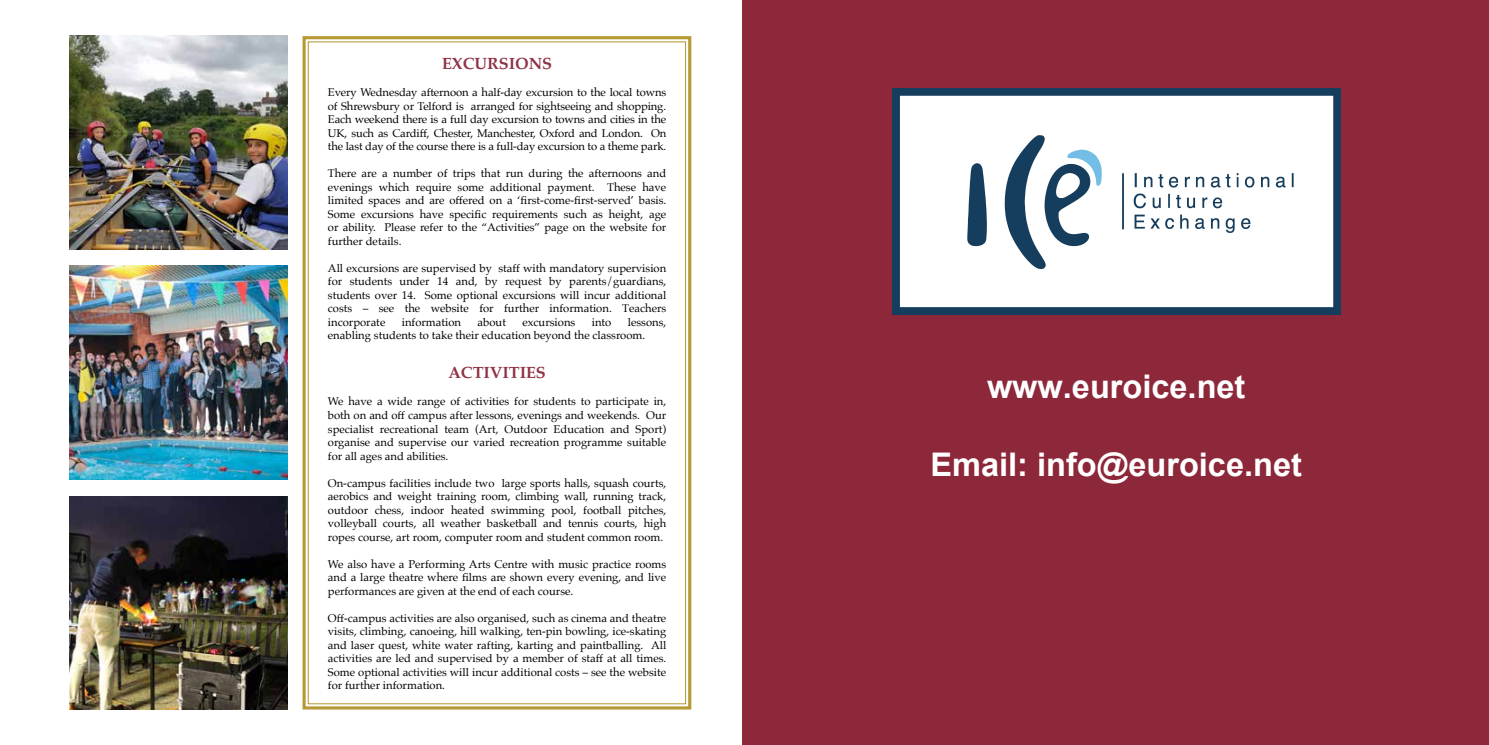
<style>
.page{position:relative;width:1489px;height:745px;background:#fff}
.page>*{position:absolute;margin:0;border:0;box-sizing:border-box;transform-origin:0 0}
.t1{font:700 32.5px "Arial";color:#fff}
.t2{font:700 32.5px "Arial";color:#fff}
.t3{font:700 16.25px "Palatino";color:#8e3244}
.t4{font:11.25px/13.5px "Palatino";color:#000;text-align:justify}
</style>
<div class="page">
<img style="left:70px;top:35px;width:217px;height:214px">
<img style="left:70px;top:265px;width:217px;height:214px">
<div style="left:742px;top:0;width:746px;height:744px;background:#8d283a"></div>
<svg style="left:302px;top:36px;width:390px;height:674px"></svg>
<img style="left:70px;top:496px;width:217px;height:213px">
<img style="left:892px;top:88px;width:448px;height:226px">
<h2 class="t3" style="left:442px;top:50px;width:112px">EXCURSIONS</h2>
<p class="t4" style="left:328px;top:85px;width:340px">Every Wednesday afternoon a half-day excursion to the local towns of Shrewsbury or Telford is arranged for sightseeing and shopping.<br>Each weekend there is a full day excursion to towns and cities in the UK, such as Cardiff, Chester, Manchester, Oxford and London. On the last day of the course there is a full-day excursion to a theme park.</p>
<p class="t4" style="left:328px;top:166px;width:340px">There are a number of trips that run during the afternoons and evenings which require some additional payment. These have limited spaces and are offered on a ‘first-come-first-served’ basis.<br>Some excursions have specific requirements such as height, age or ability. Please refer to the “Activities” page on the website for further details.</p>
<p class="t4" style="left:328px;top:261px;width:340px">All excursions are supervised by staff with mandatory supervision for students under 14 and, by request by parents/guardians, students over 14. Some optional excursions will incur additional costs – see the website for further information. Teachers incorporate</p>
<p class="t4" style="left:328px;top:315px;width:340px;text-indent:300px">lessons, enabling students to take their education beyond the classroom.</p>
<h2 class="t3" style="left:448px;top:359px;width:99px">ACTIVITIES</h2>
<p class="t4" style="left:328px;top:394px;width:340px">We have a wide range of activities for students to participate in, both on and off campus after lessons, evenings and weekends. Our specialist recreational team (Art, Outdoor Education and Sport) organise and supervise our varied recreation programme suitable for all ages and abilities.</p>
<p class="t4" style="left:328px;top:475px;width:340px">On-campus facilities include two large sports halls, squash courts, aerobics and weight training room, climbing wall, running track, outdoor chess, indoor heated swimming pool, football pitches, volleyball courts, all weather basketball and tennis courts, high ropes course, art room, computer room and student common room.</p>
<p class="t4" style="left:328px;top:556px;width:340px">We also have a Performing Arts Centre with music practice rooms and a large theatre where films are shown every evening, and live performances are given at the end of each course.</p>
<p class="t4" style="left:328px;top:610px;width:340px">Off-campus activities are also organised, such as cinema and theatre visits, climbing, canoeing, hill walking, ten-pin bowling, ice-skating and laser quest, white water rafting, karting and paintballing. All activities are led and supervised by a member of staff at all times.<br>Some optional activities will incur additional costs – see the website for further information.</p>
<p class="t4" style="left:402px;top:315px;width:61px">information</p>
<p class="t4" style="left:477px;top:315px;width:30px">about</p>
<p class="t4" style="left:522px;top:315px;width:54px">excursions</p>
<p class="t4" style="left:591px;top:315px;width:21px">into</p>
<h1 class="t2" style="left:986px;top:363px;width:260px">www.euroice.net</h1>
<h1 class="t1" style="left:930px;top:441px;width:373px">Email: info@euroice.net</h1>
</div>
